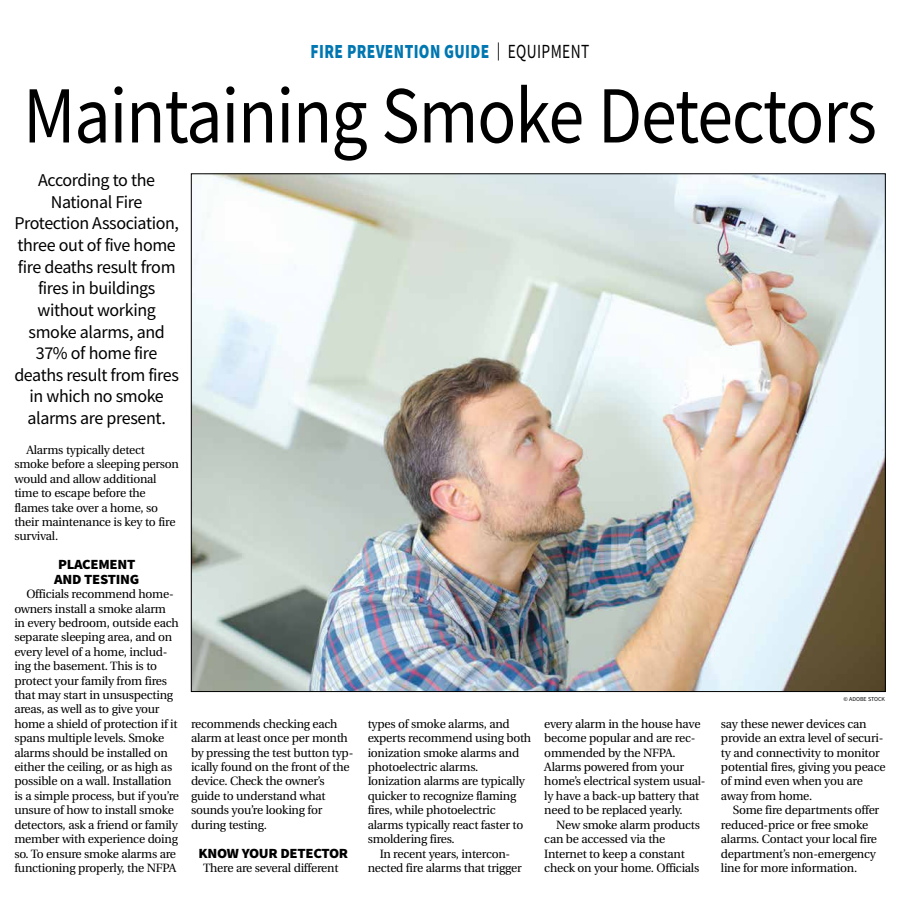
<style>
.page{position:relative;width:900px;height:908px;background:#fff}
.page>*{position:absolute;margin:0;border:0;box-sizing:border-box;transform-origin:0 0}
.t1{font:81px "Source Sans Pro";letter-spacing:-.015em;color:#000;scale:.89 1}
.t2{font:900 20px "Source Sans Pro";letter-spacing:.025em;color:#0077b1;scale:.77 1}
.t3{font:18px/21.6px "Source Sans Pro";letter-spacing:-.02em;color:#000;text-align:center}
.t4{font:900 14px/14.4px "Source Sans Pro";letter-spacing:-.02em;color:#000;scale:1.05 1}
.t5{font:12px/14.4px "Utopia";letter-spacing:-.02em;color:#000}
.t6{font:6px "Source Sans Pro";color:#000}
.s1{font-weight:400;font-size:18px;color:#000}
.s2{font-weight:400;color:#000}
</style>
<div class="page">
<img style="left:193px;top:175px;width:691px;height:514px">
<h2 class="t2" style="left:311px;top:38px;width:364px">FIRE PREVENTION GUIDE <span class="s1">|</span> <span class="s2">EQUIPMENT</span></h2>
<h1 class="t1" style="left:23px;top:64px;width:961px">Maintaining Smoke Detectors</h1>
<h3 class="t3" style="left:14px;top:169px;width:166px">According to the<br>National Fire<br>Protection Association, three out of five home fire deaths result from fires in buildings without working smoke alarms, and<br>37% of home fire deaths result from fires in which no smoke alarms are present.</h3>
<p class="t5" style="left:14px;top:443px;width:166px;text-indent:12px">Alarms typically detect smoke before a sleeping person would and allow additional time to escape before the flames take over a home, so their maintenance is key to fire survival.</p>
<p class="t4" style="left:54px;top:557px;width:82px">PLACEMENT<br>AND TESTING</p>
<p class="t5" style="left:14px;top:587px;width:166px;text-indent:12px">Officials recommend home&shy;owners install a smoke alarm in every bedroom, outside each separate sleeping area, and on every level of a home, includ&shy;ing the basement. This is to protect your family from fires that may start in unsuspecting areas, as well as to give your home a shield of protection if it spans multiple levels. Smoke alarms should be installed on either the ceiling, or as high as possible on a wall. Installation is a simple process, but if you’re unsure of how to install smoke detectors, ask a friend or family member with experience doing so. To ensure smoke alarms are functioning properly, the NFPA</p>
<p class="t5" style="left:191px;top:716px;width:164px">recommends checking each alarm at least once per month by pressing the test button typ&shy;ically found on the front of the device. Check the owner’s guide to understand what sounds you’re looking for during testing.</p>
<p class="t4" style="left:199px;top:845px;width:144px">KNOW YOUR DETECTOR</p>
<p class="t5" style="left:203px;top:860px;width:137px">There are several different</p>
<p class="t5" style="left:368px;top:716px;width:144px">types of smoke alarms, and</p>
<p class="t5" style="left:368px;top:731px;width:165px">experts recommend using both</p>
<p class="t5" style="left:368px;top:745px;width:153px">ionization smoke alarms and</p>
<p class="t5" style="left:368px;top:759px;width:112px">photoelectric alarms.</p>
<p class="t5" style="left:368px;top:774px;width:159px">Ionization alarms are typically</p>
<p class="t5" style="left:368px;top:788px;width:150px">quicker to recognize flaming</p>
<p class="t5" style="left:368px;top:803px;width:130px">fires, while photoelectric</p>
<p class="t5" style="left:368px;top:817px;width:157px">alarms typically react faster to</p>
<p class="t5" style="left:368px;top:831px;width:89px">smoldering fires.</p>
<p class="t5" style="left:380px;top:846px;width:132px">In recent years, intercon-</p>
<p class="t5" style="left:368px;top:860px;width:156px">nected fire alarms that trigger</p>
<p class="t5" style="left:544px;top:716px;width:163px">every alarm in the house have become popular and are rec&shy;ommended by the NFPA.<br>Alarms powered from your home’s electrical system usual&shy;ly have a back-up battery that need to be replaced yearly.</p>
<p class="t5" style="left:544px;top:817px;width:157px;text-indent:12px">New smoke alarm products can be accessed via the<br>Internet to keep a constant check on your home. Officials</p>
<p class="t6" style="left:844px;top:695px;width:43px">© ADOBE STOCK</p>
<p class="t5" style="left:721px;top:716px;width:166px">say these newer devices can provide an extra level of securi&shy;ty and connectivity to monitor potential fires, giving you peace of mind even when you are away from home.</p>
<p class="t5" style="left:721px;top:803px;width:160px;text-indent:12px">Some fire departments offer reduced-price or free smoke alarms. Contact your local fire department’s non-emergency line for more information.</p>
</div>
